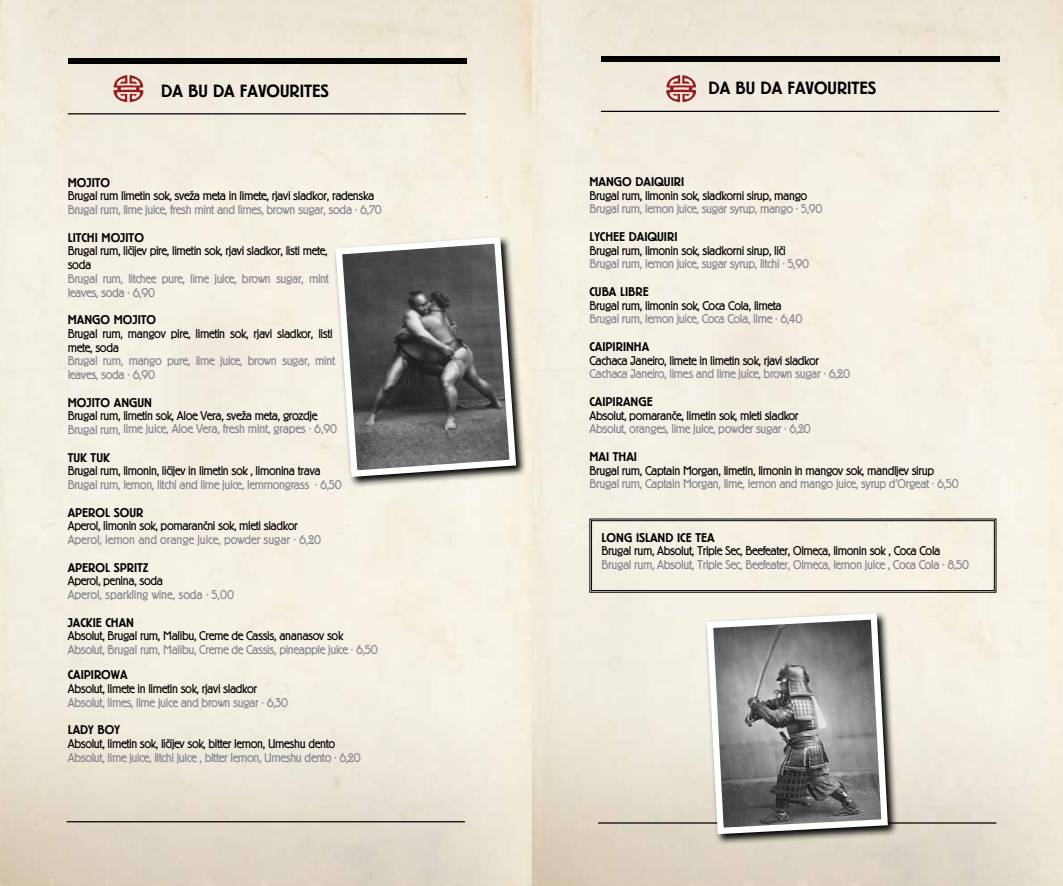
<style>
.page{position:relative;width:1063px;height:886px;background:#fff}
.page>*{position:absolute;margin:0;border:0;box-sizing:border-box;transform-origin:0 0}
.t1{font:500 17.5px "Berliner Grotesk";color:#000}
.t2{font:300 12.5px/13.8px "Berliner Grotesk";letter-spacing:-.03em;color:#000}
.t3{font:300 12.5px/13.8px "Berliner Grotesk";letter-spacing:-.03em;color:#83838f}
.t4{font:500 12.5px "Berliner Grotesk";color:#000}
.t5{font:300 12.5px "Berliner Grotesk";letter-spacing:-.01em;color:#83838f}
</style>
<div class="page">
<img style="left:0;top:0;width:1063px;height:886px">
<hr style="left:68px;top:113px;width:398px;height:1px;background:#000">
<div style="left:68px;top:58px;width:399px;height:6px;background:#000"></div>
<hr style="left:601px;top:111px;width:398px;height:1px;background:#000">
<div style="left:601px;top:56px;width:399px;height:5px;background:#000"></div>
<svg style="left:666px;top:75px;width:30px;height:27px"></svg>
<hr style="left:67px;top:821px;width:398px;height:1px;background:#000">
<hr style="left:598px;top:822px;width:398px;height:1px;background:#000">
<svg style="left:589px;top:518px;width:408px;height:75px"></svg>
<div style="left:591px;top:520px;width:404px;height:71px;border:1px solid #000"></div>
<svg style="left:705px;top:611px;width:194px;height:234px"></svg>
<svg style="left:703px;top:610px;width:188px;height:227px"></svg>
<svg style="left:334px;top:235px;width:193px;height:253px;fill:#f5efde"></svg>
<svg style="left:332px;top:234px;width:187px;height:246px"></svg>
<svg style="left:113px;top:75px;width:31px;height:27px"></svg>
<h1 class="t1" style="left:161px;top:81px;width:169px">DA BU DA FAVOURITES</h1>
<h1 class="t1" style="left:709px;top:79px;width:169px">DA BU DA FAVOURITES</h1>
<p class="t4" style="left:68px;top:175px;width:44px">MOJITO</p>
<p class="t2" style="left:68px;top:189px;width:308px">Brugal rum limetin sok, sveža meta in limete, rjavi sladkor, radenska</p>
<p class="t3" style="left:68px;top:203px;width:316px">Brugal rum, lime juice, fresh mint and limes, brown sugar, soda · 6,70</p>
<p class="t4" style="left:68px;top:230px;width:78px">LITCHI MOJITO</p>
<p class="t2" style="left:68px;top:244px;width:261px">Brugal rum, ličijev pire, limetin sok, rjavi sladkor, listi mete, soda</p>
<p class="t3" style="left:68px;top:272px;width:263px">Brugal rum, litchee pure, lime juice, brown sugar, mint leaves, soda · 6,90</p>
<p class="t4" style="left:68px;top:313px;width:90px">MANGO MOJITO</p>
<p class="t2" style="left:68px;top:327px;width:267px">Brugal rum, mangov pire, limetin sok, rjavi sladkor, listi mete, soda</p>
<p class="t3" style="left:68px;top:354px;width:269px">Brugal rum, mango pure, lime juice, brown sugar, mint leaves, soda · 6,90</p>
<p class="t4" style="left:68px;top:395px;width:86px">MOJITO ANGUN</p>
<p class="t2" style="left:68px;top:409px;width:251px">Brugal rum, limetin sok, Aloe Vera, sveža meta, grozdje</p>
<p class="t3" style="left:68px;top:422px;width:271px">Brugal rum, lime juice, Aloe Vera, fresh mint, grapes · 6,90</p>
<p class="t4" style="left:68px;top:450px;width:44px">TUK TUK</p>
<p class="t2" style="left:68px;top:464px;width:255px">Brugal rum, limonin, ličijev in limetin sok , limonina trava</p>
<p class="t3" style="left:68px;top:478px;width:276px">Brugal rum, lemon, litchi and lime juice, lemmongrass · 6,50</p>
<p class="t4" style="left:68px;top:505px;width:77px">APEROL SOUR</p>
<p class="t2" style="left:68px;top:519px;width:232px">Aperol, limonin sok, pomarančni sok, mleti sladkor</p>
<p class="t5" style="left:68px;top:533px;width:255px">Aperol, lemon and orange juice, powder sugar · 6,20</p>
<p class="t4" style="left:68px;top:560px;width:82px">APEROL SPRITZ</p>
<p class="t2" style="left:68px;top:574px;width:97px">Aperol, penina, soda</p>
<p class="t5" style="left:68px;top:588px;width:168px">Aperol, sparkling wine, soda · 5,00</p>
<p class="t4" style="left:68px;top:615px;width:68px">JACKIE CHAN</p>
<p class="t2" style="left:68px;top:629px;width:277px">Absolut, Brugal rum, Malibu, Creme de Cassis, ananasov sok</p>
<p class="t3" style="left:68px;top:643px;width:311px">Absolut, Brugal rum, Malibu, Creme de Cassis, pineapple juice · 6,50</p>
<p class="t4" style="left:68px;top:668px;width:62px">CAIPIROWA</p>
<p class="t2" style="left:68px;top:682px;width:191px">Absolut, limete in limetin sok, rjavi sladkor</p>
<p class="t3" style="left:68px;top:696px;width:222px">Absolut, limes, lime juice and brown sugar · 6,30</p>
<p class="t4" style="left:68px;top:723px;width:54px">LADY BOY</p>
<p class="t2" style="left:68px;top:737px;width:269px">Absolut, limetin sok, ličijev sok, bitter lemon, Umeshu dento</p>
<p class="t3" style="left:68px;top:751px;width:295px">Absolut, lime juice, litchi juice , bitter lemon, Umeshu dento · 6,20</p>
<p class="t4" style="left:589px;top:175px;width:96px">MANGO DAIQUIRI</p>
<p class="t2" style="left:589px;top:188px;width:219px">Brugal rum, limonin sok, sladkorni sirup, mango</p>
<p class="t3" style="left:589px;top:202px;width:235px">Brugal rum, lemon juice, sugar syrup, mango · 5,90</p>
<p class="t4" style="left:589px;top:230px;width:90px">LYCHEE DAIQUIRI</p>
<p class="t2" style="left:589px;top:243px;width:198px">Brugal rum, limonin sok, sladkorni sirup, liči</p>
<p class="t3" style="left:589px;top:257px;width:221px">Brugal rum, lemon juice, sugar syrup, litchi · 5,90</p>
<p class="t4" style="left:589px;top:285px;width:61px">CUBA LIBRE</p>
<p class="t2" style="left:589px;top:298px;width:194px">Brugal rum, limonin sok, Coca Cola, limeta</p>
<p class="t3" style="left:589px;top:312px;width:214px">Brugal rum, lemon juice, Coca Cola, lime · 6,40</p>
<p class="t4" style="left:589px;top:340px;width:61px">CAIPIRINHA</p>
<p class="t2" style="left:589px;top:353px;width:231px">Cachaca Janeiro, limete in limetin sok, rjavi sladkor</p>
<p class="t3" style="left:589px;top:367px;width:262px">Cachaca Janeiro, limes and lime juice, brown sugar · 6,20</p>
<p class="t4" style="left:589px;top:395px;width:65px">CAIPIRANGE</p>
<p class="t2" style="left:589px;top:408px;width:211px">Absolut, pomaranče, limetin sok, mleti sladkor</p>
<p class="t3" style="left:589px;top:422px;width:223px">Absolut, oranges, lime juice, powder sugar · 6,20</p>
<p class="t4" style="left:589px;top:450px;width:49px">MAI THAI</p>
<p class="t2" style="left:589px;top:463px;width:346px">Brugal rum, Captain Morgan, limetin, limonin in mangov sok, mandljev sirup</p>
<p class="t3" style="left:589px;top:477px;width:371px">Brugal rum, Captain Morgan, lime, lemon and mango juice, syrup d’Orgeat · 6,50</p>
<p class="t4" style="left:602px;top:530px;width:115px">LONG ISLAND ICE TEA</p>
<p class="t2" style="left:602px;top:544px;width:340px">Brugal rum, Absolut, Triple Sec, Beefeater, Olmeca, limonin sok , Coca Cola</p>
<p class="t3" style="left:602px;top:558px;width:369px">Brugal rum, Absolut, Triple Sec, Beefeater, Olmeca, lemon juice , Coca Cola · 8,50</p>
</div>
